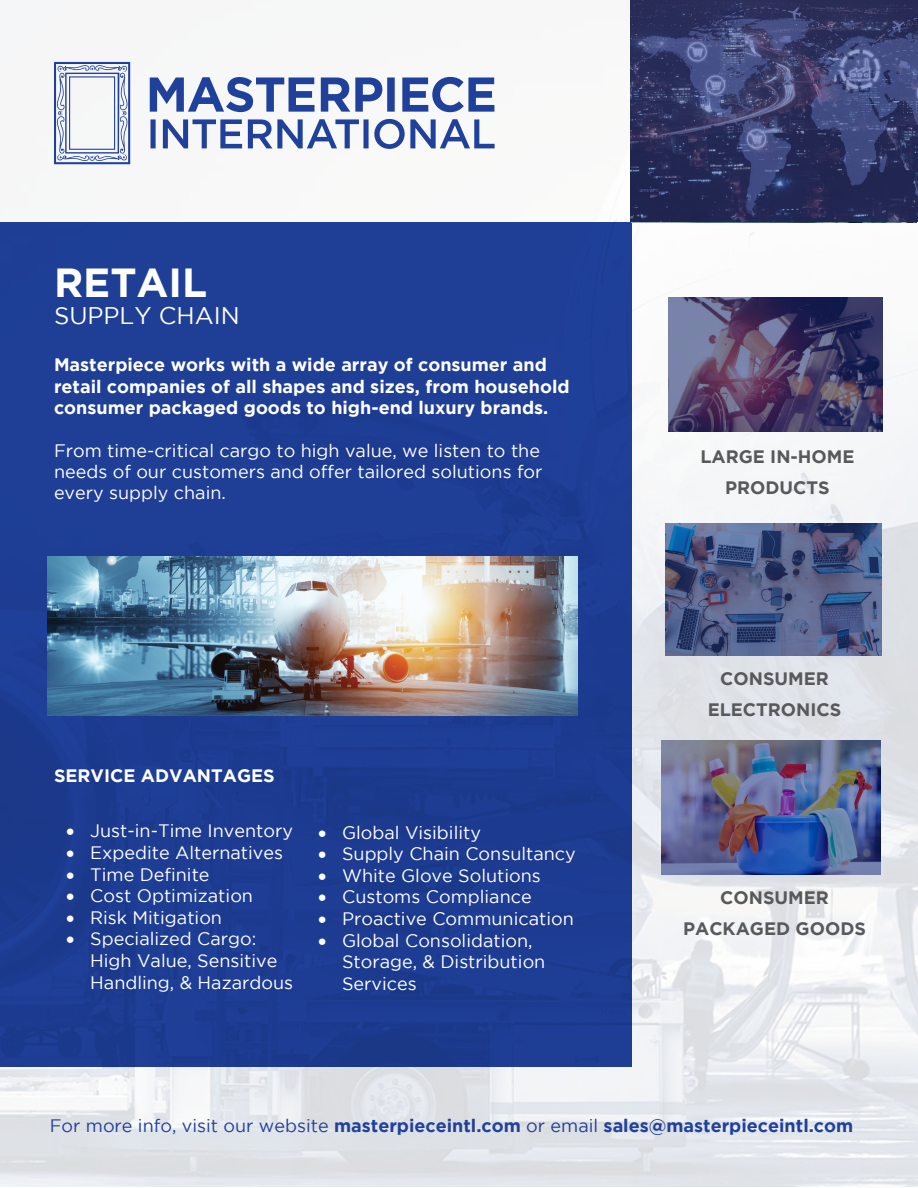
<style>
.page{position:relative;width:918px;height:1188px;background:#fff}
.page>*{position:absolute;margin:0;border:0;box-sizing:border-box;transform-origin:0 0}
.t1{font:700 40.5px "Gotham";color:#fff}
.t2{font:24px "Gotham";color:#fff}
.t3{font:18px/21.6px "Gotham";color:#fff}
.t4{font:700 18px/21.6px "Gotham";color:#fff}
.t5{font:700 18px "Gotham";color:#20419b}
.t6{font:700 18px/30.6px "Gotham";color:#58595b;text-align:center}
.s1{font-weight:400}
</style>
<div class="page">
<img style="left:0;top:0;width:918px;height:1186px">
<div style="left:0;top:222px;width:632px;height:844px;background:#20419b"></div>
<img style="left:668px;top:298px;width:214px;height:134px">
<svg style="left:151px;top:119px;width:344px;height:30px"></svg>
<svg style="left:150px;top:77px;width:344px;height:35px"></svg>
<svg style="left:54px;top:62px;width:76px;height:102px"></svg>
<img style="left:666px;top:523px;width:216px;height:133px">
<img style="left:662px;top:741px;width:218px;height:134px">
<img style="left:48px;top:556px;width:530px;height:159px">
<img style="left:631px;top:0;width:287px;height:221px">
<h1 class="t1" style="left:54px;top:259px;width:155px">RETAIL</h1>
<h2 class="t2" style="left:54px;top:302px;width:187px">SUPPLY CHAIN</h2>
<p class="t4" style="left:54px;top:353px;width:517px">Masterpiece works with a wide array of consumer and retail companies of all shapes and sizes, from household consumer packaged goods to high-end luxury brands.</p>
<p class="t3" style="left:54px;top:441px;width:490px;line-height:20.5px">From time-critical cargo to high value, we listen to the needs of our customers and offer tailored solutions for every supply chain.</p>
<p class="t4" style="left:54px;top:764px;width:222px">SERVICE ADVANTAGES</p>
<p class="t3" style="left:66px;top:820px;width:228px">• Just-in-Time Inventory</p>
<p class="t3" style="left:66px;top:842px;width:218px">• Expedite Alternatives</p>
<p class="t3" style="left:66px;top:863px;width:145px">• Time Definite</p>
<p class="t3" style="left:66px;top:885px;width:188px">• Cost Optimization</p>
<p class="t3" style="left:66px;top:906px;width:157px">• Risk Mitigation</p>
<p class="t3" style="left:90px;top:928px;width:204px;text-indent:-24px">• Specialized Cargo:<br>High Value, Sensitive<br>Handling, &amp; Hazardous</p>
<p class="t3" style="left:318px;top:821px;width:164px">• Global Visibility</p>
<p class="t3" style="left:318px;top:843px;width:259px">• Supply Chain Consultancy</p>
<p class="t3" style="left:318px;top:864px;width:224px">• White Glove Solutions</p>
<p class="t3" style="left:318px;top:886px;width:215px">• Customs Compliance</p>
<p class="t3" style="left:318px;top:908px;width:257px">• Proactive Communication</p>
<p class="t3" style="left:342px;top:929px;width:205px;text-indent:-24px">• Global Consolidation,<br>Storage, &amp; Distribution<br>Services</p>
<p class="t6" style="left:700px;top:441px;width:156px">LARGE IN-HOME<br>PRODUCTS</p>
<p class="t6" style="left:708px;top:663px;width:135px">CONSUMER<br>ELECTRONICS</p>
<p class="t6" style="left:683px;top:882px;width:184px">CONSUMER<br>PACKAGED GOODS</p>
<p class="t5" style="left:50px;top:1115px;width:805px"><span class="s1">For more info, visit our website</span> masterpieceintl.com <span class="s1">or email</span> sales@masterpieceintl.com</p>
</div>
